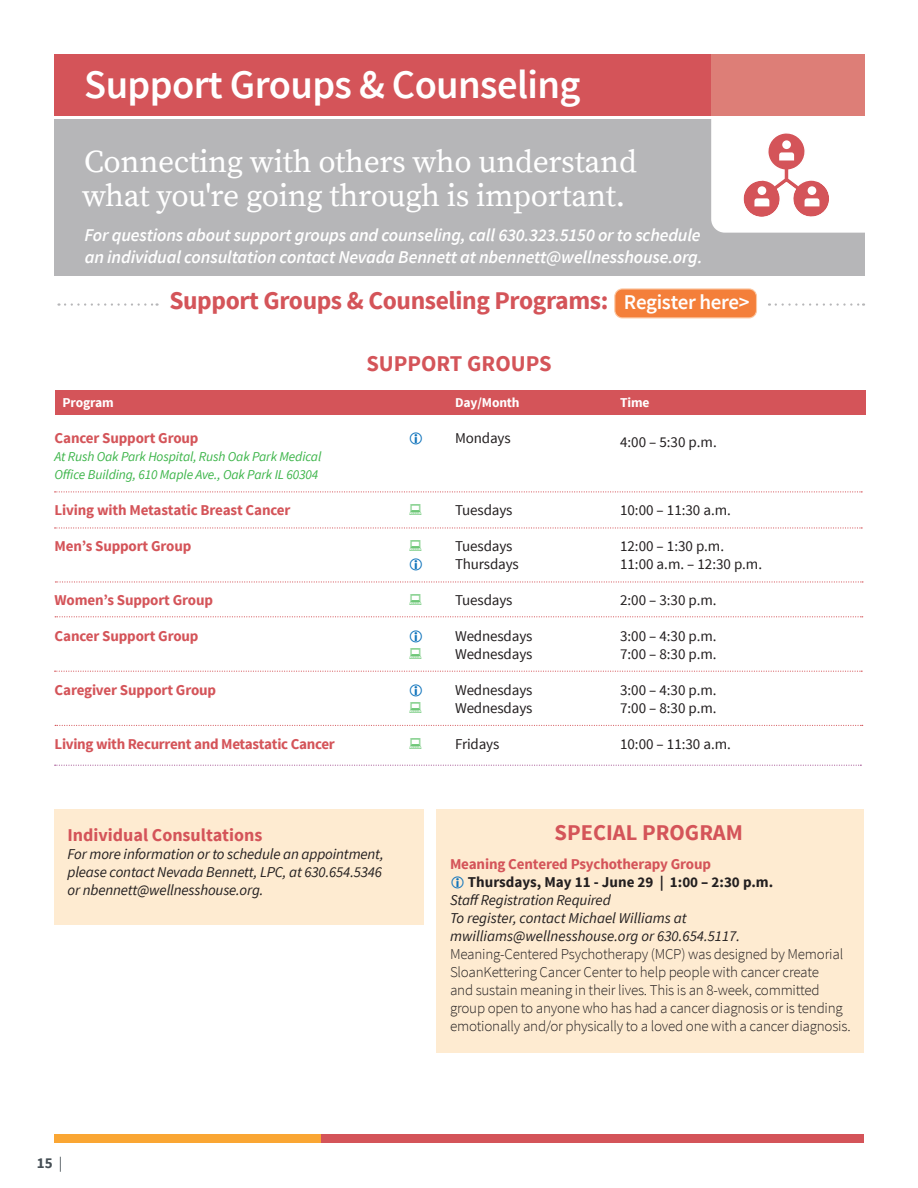
<style>
.page{position:relative;width:918px;height:1188px;background:#fff}
.page>*{position:absolute;margin:0;border:0;box-sizing:border-box;transform-origin:0 0}
.t1{font:600 40.5px "Source Sans Pro";letter-spacing:-.015em;color:#fff}
.t2{font:31.5px/34.5px "Source Serif Pro";letter-spacing:-.01em;color:#fff}
.t3{font:700 25.5px "Source Sans Pro";letter-spacing:-.015em;color:#d45459}
.t4{font:700 22.5px "Source Sans Pro";color:#d45459}
.t5{font:italic 600 18px/21.6px "Source Sans Pro";letter-spacing:-.01em;color:#fff}
.t6{font:700 18px "Source Sans Pro";color:#d45459}
.t7{font:300 15px/18px "Source Sans Pro";letter-spacing:-.015em;color:#231f20}
.t8{font:15px "Source Sans Pro";letter-spacing:-.01em;color:#231f20}
.t9{font:italic 15px/18px "Source Sans Pro";letter-spacing:-.01em;color:#231f20}
.t10{font:700 15px "Source Sans Pro";letter-spacing:-.01em;color:#d45459}
.t11{font:700 15px "Source Sans Pro";color:#231f20}
.t12{font:700 15px "Source Sans Pro";color:#464f55}
.t13{font:italic 13.5px/18px "Source Sans Pro";letter-spacing:-.01em;color:#3db54a}
.t14{font:700 13.5px "Source Sans Pro";letter-spacing:-.01em;color:#fff}
.s1{font-weight:600;font-size:21px;color:#fff}
.s2{font-weight:400}
</style>
<div class="page">
<div style="left:437px;top:809px;width:427px;height:244px;background:#feebd1"></div>
<div style="left:54px;top:809px;width:369px;height:116px;background:#feebd1"></div>
<div style="left:615px;top:289px;width:142px;height:29px;background:#f47f3a;border-radius:8px"></div>
<div style="left:614px;top:288px;width:143px;height:30px;border:1px solid #fcc8a3;border-radius:8px"></div>
<div style="left:55px;top:119px;width:810px;height:156px;background:#b6b6b8"></div>
<div style="left:711px;top:106px;width:173px;height:127px;background:#fff;border-radius:14px"></div>
<div style="left:55px;top:54px;width:810px;height:62px;background:#d45459"></div>
<div style="left:711px;top:54px;width:154px;height:62px;background:#dd7e77"></div>
<div style="left:55px;top:390px;width:810px;height:25px;background:#d45459"></div>
<svg style="left:55px;top:491px;width:807px;height:1px"></svg>
<svg style="left:55px;top:527px;width:807px;height:2px"></svg>
<svg style="left:55px;top:581px;width:808px;height:2px"></svg>
<svg style="left:55px;top:616px;width:808px;height:1px"></svg>
<svg style="left:55px;top:671px;width:807px;height:1px"></svg>
<svg style="left:55px;top:725px;width:808px;height:1px"></svg>
<svg style="left:65px;top:303px;width:93px;height:3px"></svg>
<svg style="left:776px;top:303px;width:88px;height:3px"></svg>
<svg style="left:743px;top:133px;width:86px;height:84px"></svg>
<div style="left:321px;top:1134px;width:543px;height:9px;background:#d45459"></div>
<div style="left:54px;top:1134px;width:267px;height:9px;background:#faa633"></div>
<svg style="left:55px;top:765px;width:806px;height:1px"></svg>
<h1 class="t1" style="left:84px;top:59px;width:498px">Support Groups &amp; Counseling</h1>
<h2 class="t2" style="left:82px;top:145px;width:556px">Connecting with others who understand what you're going through is important.</h2>
<p class="t5" style="left:84px;top:224px;width:620px">For questions about support groups and counseling, call 630.323.5150 or to schedule an individual consultation contact Nevada Bennett at nbennett@wellnesshouse.org.</p>
<h3 class="t3" style="left:169px;top:284px;width:582px">Support Groups &amp; Counseling Programs: <span class="s1">Register here&gt;</span></h3>
<h3 class="t4" style="left:366px;top:349px;width:187px">SUPPORT GROUPS</h3>
<p class="t14" style="left:63px;top:393px;width:53px">Program</p>
<p class="t14" style="left:455px;top:393px;width:66px">Day/Month</p>
<p class="t14" style="left:620px;top:393px;width:31px">Time</p>
<p class="t10" style="left:55px;top:428px;width:145px">Cancer Support Group</p>
<p class="t8" style="left:455px;top:428px;width:57px">Mondays</p>
<p class="t8" style="left:620px;top:432px;width:98px">4:00 – 5:30 p.m.</p>
<p class="t13" style="left:55px;top:447px;width:268px">At Rush Oak Park Hospital, Rush Oak Park Medical<br>Office Building, 610 Maple Ave., Oak Park IL 60304</p>
<p class="t10" style="left:55px;top:500px;width:237px">Living with Metastatic Breast Cancer</p>
<p class="t8" style="left:455px;top:500px;width:59px">Tuesdays</p>
<p class="t8" style="left:620px;top:500px;width:112px">10:00 – 11:30 a.m.</p>
<p class="t10" style="left:55px;top:536px;width:138px">Men’s Support Group</p>
<p class="t8" style="left:455px;top:536px;width:59px">Tuesdays</p>
<p class="t8" style="left:620px;top:536px;width:106px">12:00 – 1:30 p.m.</p>
<p class="t8" style="left:455px;top:554px;width:65px">Thursdays</p>
<p class="t8" style="left:620px;top:554px;width:144px">11:00 a.m. – 12:30 p.m.</p>
<p class="t10" style="left:55px;top:590px;width:160px">Women’s Support Group</p>
<p class="t8" style="left:455px;top:590px;width:59px">Tuesdays</p>
<p class="t8" style="left:620px;top:590px;width:98px">2:00 – 3:30 p.m.</p>
<p class="t10" style="left:55px;top:626px;width:145px">Cancer Support Group</p>
<p class="t8" style="left:455px;top:626px;width:79px">Wednesdays</p>
<p class="t8" style="left:620px;top:626px;width:98px">3:00 – 4:30 p.m.</p>
<p class="t8" style="left:455px;top:644px;width:79px">Wednesdays</p>
<p class="t8" style="left:620px;top:644px;width:98px">7:00 – 8:30 p.m.</p>
<p class="t10" style="left:55px;top:680px;width:163px">Caregiver Support Group</p>
<p class="t8" style="left:455px;top:680px;width:79px">Wednesdays</p>
<p class="t8" style="left:620px;top:680px;width:98px">3:00 – 4:30 p.m.</p>
<p class="t8" style="left:455px;top:698px;width:79px">Wednesdays</p>
<p class="t8" style="left:620px;top:698px;width:98px">7:00 – 8:30 p.m.</p>
<p class="t10" style="left:55px;top:734px;width:282px">Living with Recurrent and Metastatic Cancer</p>
<p class="t8" style="left:455px;top:734px;width:46px">Fridays</p>
<p class="t8" style="left:620px;top:734px;width:112px">10:00 – 11:30 a.m.</p>
<p class="t6" style="left:67px;top:823px;width:196px">Individual Consultations</p>
<h3 class="t4" style="left:555px;top:818px;width:190px">SPECIAL PROGRAM</h3>
<p class="t9" style="left:67px;top:845px;width:318px;text-align:justify">For more information or to schedule an appointment, please contact Nevada Bennett, LPC, at 630.654.5346 or nbennett@wellnesshouse.org.</p>
<p class="t10" style="left:450px;top:854px;width:263px">Meaning Centered Psychotherapy Group</p>
<p class="t11" style="left:468px;top:872px;width:307px">Thursdays, May 11 - June 29 | 1:00 – 2:30 p.m.</p>
<p class="t9" style="left:450px;top:891px;width:292px">Staff Registration Required<br>To register, contact Michael Williams at mwilliams@wellnesshouse.org or 630.654.5117.</p>
<p class="t7" style="left:450px;top:945px;width:402px">Meaning-Centered Psychotherapy (MCP) was designed by Memorial SloanKettering Cancer Center to help people with cancer create<br>and sustain meaning in their lives. This is an 8-week, committed group open to anyone who has had a cancer diagnosis or is tending emotionally and/or physically to a loved one with a cancer diagnosis.</p>
<p class="t12" style="left:37px;top:1154px;width:27px">15 <span class="s2">|</span></p>
</div>
